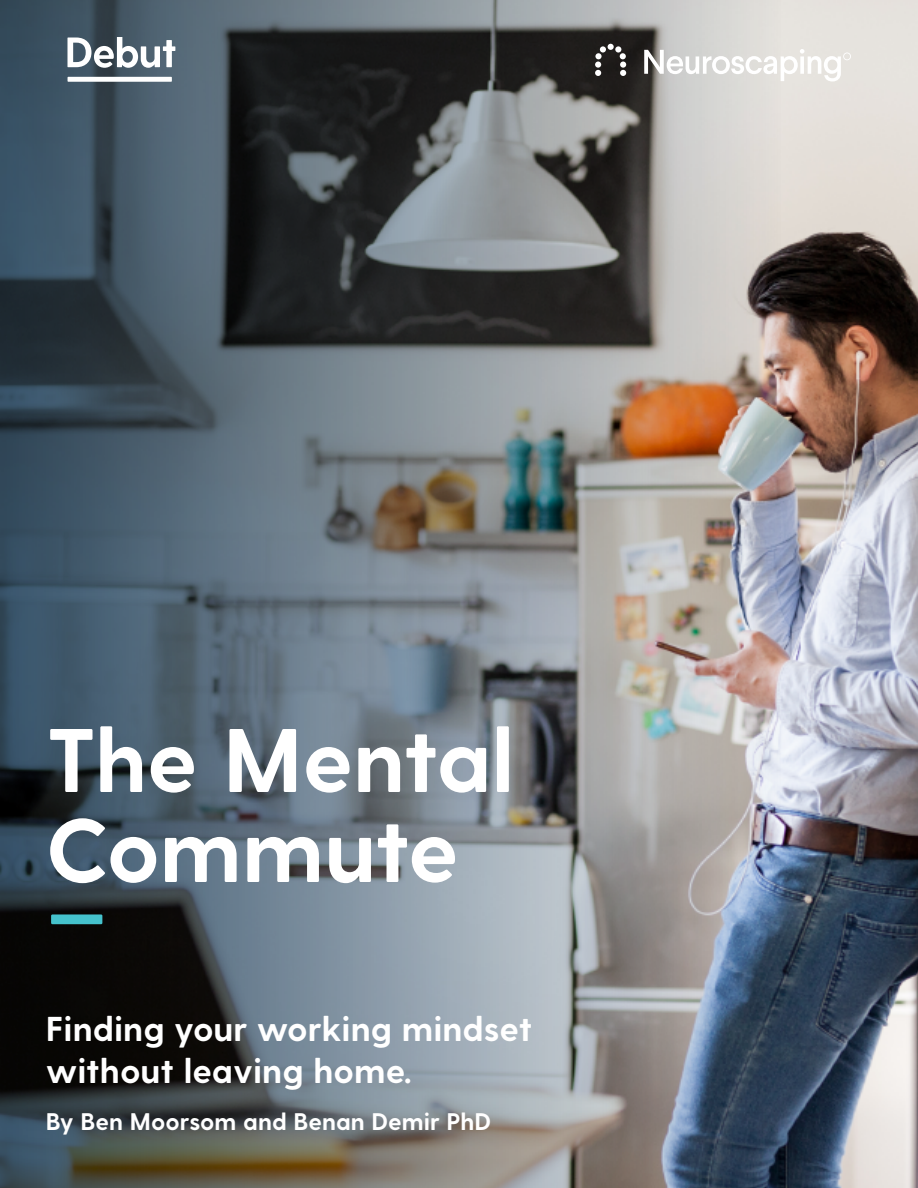
<style>
.page{position:relative;width:918px;height:1188px;background:#fff}
.page>*{position:absolute;margin:0;border:0;box-sizing:border-box;transform-origin:0 0}
.t1{font:700 90px/90px "Greycliff CF";letter-spacing:-.01em;color:#fff}
.t2{font:700 90px "Greycliff CF";color:#45c2cc}
.t3{font:700 34.5px/42px "Greycliff CF";color:#fff}
.t4{font:700 24px "Greycliff CF";color:#fff}
</style>
<div class="page">
<img style="left:781px;top:0;width:137px;height:1188px">
<img style="left:0;top:0;width:781px;height:1188px">
<svg style="left:608px;top:44px;width:6px;height:6px"></svg>
<div style="left:615px;top:46px;width:6px;height:7px;background:#fff;border-radius:50%"></div>
<svg style="left:620px;top:53px;width:6px;height:23px"></svg>
<div style="left:600px;top:46px;width:6px;height:7px;background:#fff;border-radius:50%"></div>
<div style="left:595px;top:53px;width:7px;height:6px;background:#fff;border-radius:50%"></div>
<svg style="left:595px;top:62px;width:6px;height:14px"></svg>
<svg style="left:644px;top:49px;width:207px;height:33px"></svg>
<svg style="left:67px;top:38px;width:108px;height:30px"></svg>
<div style="left:68px;top:77px;width:104px;height:5px;background:#fff"></div>
<h1 class="t1" style="left:46px;top:719px;width:470px">The Mental<br>Commute</h1>
<h1 class="t2" style="left:46px;top:859px;width:64px">—</h1>
<p class="t3" style="left:46px;top:1009px;width:488px">Finding your working mindset without leaving home.</p>
<p class="t4" style="left:46px;top:1107px;width:447px">By Ben Moorsom and Benan Demir PhD</p>
</div>
